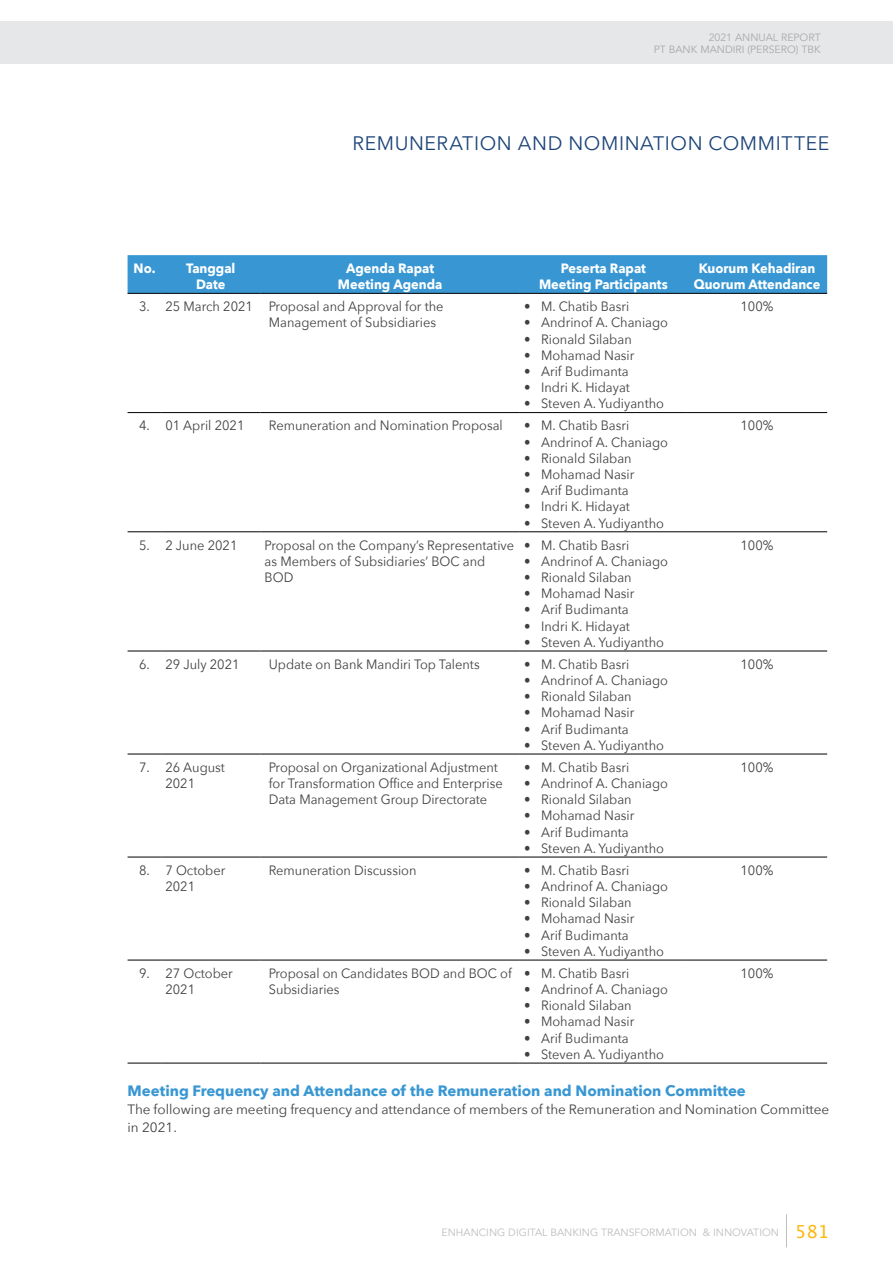
<style>
.page{position:relative;width:893px;height:1263px;background:#fff}
.page>*{position:absolute;margin:0;border:0;box-sizing:border-box;transform-origin:0 0}
.t1{font:19.5px "Avenir Next";letter-spacing:.03em;color:#1b4378}
.t2{font:700 15px "Avenir Next";color:#3897d3}
.t3{font:13.5px/16.2px "Avenir Next";color:#414042;scale:.95 1}
.t4{font:700 13.5px/16.2px "Avenir Next";color:#fff;text-align:center;scale:.95 1}
.t5{font:13.5px/18px "Avenir Next";color:#414042}
.t6{font:10.5px "Avenir";color:#bcbec0}
.t7{font:10.5px/12.6px "Avenir";color:#a7a9ac;text-align:right}
.s1{font-family:"Lucida Grande";font-size:18px;color:#fcb814}
</style>
<div class="page">
<div style="left:0;top:21px;width:893px;height:43px;background:#e6e7e8"></div>
<hr style="left:786px;top:1214px;width:1px;height:33px;background:#bcbec0">
<div style="left:128px;top:255px;width:699px;height:38px;background:#3897d3"></div>
<hr style="left:128px;top:293px;width:33px;height:1px;background:#000">
<hr style="left:161px;top:293px;width:99px;height:1px;background:#000">
<hr style="left:260px;top:293px;width:260px;height:1px;background:#000">
<hr style="left:520px;top:293px;width:167px;height:1px;background:#000">
<hr style="left:687px;top:293px;width:140px;height:1px;background:#000">
<hr style="left:128px;top:412px;width:33px;height:1px;background:#000">
<hr style="left:161px;top:412px;width:99px;height:1px;background:#000">
<hr style="left:260px;top:412px;width:260px;height:1px;background:#000">
<hr style="left:520px;top:412px;width:167px;height:1px;background:#000">
<hr style="left:687px;top:412px;width:140px;height:1px;background:#000">
<hr style="left:128px;top:531px;width:33px;height:1px;background:#000">
<hr style="left:161px;top:531px;width:99px;height:1px;background:#000">
<hr style="left:260px;top:531px;width:260px;height:1px;background:#000">
<hr style="left:520px;top:531px;width:167px;height:1px;background:#000">
<hr style="left:687px;top:531px;width:140px;height:1px;background:#000">
<hr style="left:128px;top:651px;width:33px;height:1px;background:#000">
<hr style="left:161px;top:651px;width:99px;height:1px;background:#000">
<hr style="left:260px;top:651px;width:260px;height:1px;background:#000">
<hr style="left:687px;top:651px;width:140px;height:1px;background:#000">
<hr style="left:128px;top:754px;width:33px;height:1px;background:#000">
<hr style="left:161px;top:754px;width:99px;height:1px;background:#000">
<hr style="left:260px;top:754px;width:260px;height:1px;background:#000">
<hr style="left:687px;top:754px;width:140px;height:1px;background:#000">
<hr style="left:128px;top:857px;width:33px;height:1px;background:#000">
<hr style="left:161px;top:857px;width:99px;height:1px;background:#000">
<hr style="left:260px;top:857px;width:260px;height:1px;background:#000">
<hr style="left:687px;top:857px;width:140px;height:1px;background:#000">
<hr style="left:128px;top:960px;width:33px;height:1px;background:#000">
<hr style="left:161px;top:960px;width:99px;height:1px;background:#000">
<hr style="left:260px;top:960px;width:260px;height:1px;background:#000">
<hr style="left:687px;top:960px;width:140px;height:1px;background:#000">
<hr style="left:128px;top:1063px;width:33px;height:1px;background:#000">
<hr style="left:161px;top:1063px;width:99px;height:1px;background:#000">
<hr style="left:260px;top:1063px;width:260px;height:1px;background:#000">
<hr style="left:687px;top:1063px;width:140px;height:1px;background:#000">
<hr style="left:520px;top:651px;width:167px;height:1px;background:#000">
<hr style="left:520px;top:754px;width:167px;height:1px;background:#000">
<hr style="left:520px;top:857px;width:167px;height:1px;background:#000">
<hr style="left:520px;top:960px;width:167px;height:1px;background:#000">
<hr style="left:520px;top:1063px;width:167px;height:1px;background:#000">
<p class="t7" style="left:654px;top:31px;width:168px">2021 ANNUAL REPORT<br>PT BANK MANDIRI (PERSERO) TBK</p>
<h1 class="t1" style="left:353px;top:127px;width:478px">REMUNERATION AND NOMINATION COMMITTEE</h1>
<p class="t4" style="left:196px;top:260px;width:43px;text-align:left;text-indent:-62px">No. Tanggal<br>Date</p>
<p class="t4" style="left:338px;top:260px;width:111px">Agenda Rapat<br>Meeting Agenda</p>
<p class="t4" style="left:539px;top:260px;width:137px">Peserta Rapat<br>Meeting Participants</p>
<p class="t4" style="left:694px;top:260px;width:135px">Kuorum Kehadiran<br>Quorum Attendance</p>
<p class="t3" style="left:269px;top:298px;width:186px;text-indent:-130px">3. 25 March 2021 Proposal and Approval for the<br>Management of Subsidiaries</p>
<p class="t3" style="left:524px;top:298px;width:112px">• M. Chatib Basri</p>
<p class="t3" style="left:740px;top:298px;width:36px">100%</p>
<p class="t3" style="left:524px;top:314px;width:153px">• Andrinof A. Chaniago</p>
<p class="t3" style="left:524px;top:330px;width:115px">• Rionald Silaban</p>
<p class="t3" style="left:524px;top:346px;width:118px">• Mohamad Nasir</p>
<p class="t3" style="left:524px;top:363px;width:112px">• Arif Budimanta</p>
<p class="t3" style="left:524px;top:379px;width:113px">• Indri K. Hidayat</p>
<p class="t3" style="left:524px;top:395px;width:149px">• Steven A. Yudiyantho</p>
<p class="t3" style="left:139px;top:417px;width:112px">4. 01 April 2021</p>
<p class="t3" style="left:269px;top:417px;width:248px">Remuneration and Nomination Proposal</p>
<p class="t3" style="left:524px;top:417px;width:112px">• M. Chatib Basri</p>
<p class="t3" style="left:524px;top:433px;width:153px">• Andrinof A. Chaniago</p>
<p class="t3" style="left:524px;top:449px;width:115px">• Rionald Silaban</p>
<p class="t3" style="left:524px;top:466px;width:118px">• Mohamad Nasir</p>
<p class="t3" style="left:524px;top:482px;width:112px">• Arif Budimanta</p>
<p class="t3" style="left:524px;top:498px;width:113px">• Indri K. Hidayat</p>
<p class="t3" style="left:524px;top:514px;width:149px">• Steven A. Yudiyantho</p>
<p class="t3" style="left:139px;top:536px;width:105px">5. 2 June 2021</p>
<p class="t3" style="left:265px;top:536px;width:264px">Proposal on the Company’s Representative as Members of Subsidiaries’ BOC and<br>BOD</p>
<p class="t3" style="left:524px;top:536px;width:112px">• M. Chatib Basri</p>
<p class="t3" style="left:524px;top:552px;width:153px">• Andrinof A. Chaniago</p>
<p class="t3" style="left:524px;top:569px;width:115px">• Rionald Silaban</p>
<p class="t3" style="left:524px;top:585px;width:118px">• Mohamad Nasir</p>
<p class="t3" style="left:524px;top:601px;width:112px">• Arif Budimanta</p>
<p class="t3" style="left:524px;top:617px;width:113px">• Indri K. Hidayat</p>
<p class="t3" style="left:524px;top:633px;width:149px">• Steven A. Yudiyantho</p>
<p class="t3" style="left:139px;top:655px;width:107px">6. 29 July 2021</p>
<p class="t3" style="left:269px;top:655px;width:223px">Update on Bank Mandiri Top Talents</p>
<p class="t3" style="left:524px;top:655px;width:112px">• M. Chatib Basri</p>
<p class="t3" style="left:524px;top:672px;width:153px">• Andrinof A. Chaniago</p>
<p class="t3" style="left:524px;top:688px;width:115px">• Rionald Silaban</p>
<p class="t3" style="left:524px;top:704px;width:118px">• Mohamad Nasir</p>
<p class="t3" style="left:524px;top:720px;width:112px">• Arif Budimanta</p>
<p class="t3" style="left:524px;top:736px;width:149px">• Steven A. Yudiyantho</p>
<p class="t3" style="left:139px;top:758px;width:92px;text-align:center">7. 26 August<br>2021</p>
<p class="t3" style="left:269px;top:758px;width:248px">Proposal on Organizational Adjustment for Transformation Office and Enterprise<br>Data Management Group Directorate</p>
<p class="t3" style="left:524px;top:758px;width:112px">• M. Chatib Basri</p>
<p class="t3" style="left:524px;top:775px;width:153px">• Andrinof A. Chaniago</p>
<p class="t3" style="left:524px;top:791px;width:115px">• Rionald Silaban</p>
<p class="t3" style="left:524px;top:807px;width:118px">• Mohamad Nasir</p>
<p class="t3" style="left:524px;top:823px;width:112px">• Arif Budimanta</p>
<p class="t3" style="left:524px;top:839px;width:149px">• Steven A. Yudiyantho</p>
<p class="t3" style="left:139px;top:861px;width:92px;text-align:center">8. 7 October<br>2021</p>
<p class="t3" style="left:269px;top:861px;width:157px">Remuneration Discussion</p>
<p class="t3" style="left:524px;top:861px;width:112px">• M. Chatib Basri</p>
<p class="t3" style="left:524px;top:878px;width:153px">• Andrinof A. Chaniago</p>
<p class="t3" style="left:524px;top:894px;width:115px">• Rionald Silaban</p>
<p class="t3" style="left:524px;top:910px;width:118px">• Mohamad Nasir</p>
<p class="t3" style="left:524px;top:926px;width:112px">• Arif Budimanta</p>
<p class="t3" style="left:524px;top:942px;width:149px">• Steven A. Yudiyantho</p>
<p class="t3" style="left:165px;top:964px;width:72px;text-indent:-26px">9. 27 October<br>2021</p>
<p class="t3" style="left:269px;top:964px;width:257px">Proposal on Candidates BOD and BOC of<br>Subsidiaries</p>
<p class="t3" style="left:524px;top:964px;width:112px">• M. Chatib Basri</p>
<p class="t3" style="left:524px;top:981px;width:153px">• Andrinof A. Chaniago</p>
<p class="t3" style="left:524px;top:997px;width:115px">• Rionald Silaban</p>
<p class="t3" style="left:524px;top:1013px;width:118px">• Mohamad Nasir</p>
<p class="t3" style="left:524px;top:1029px;width:112px">• Arif Budimanta</p>
<p class="t3" style="left:524px;top:1045px;width:149px">• Steven A. Yudiyantho</p>
<p class="t3" style="left:740px;top:417px;width:36px">100%</p>
<p class="t3" style="left:740px;top:536px;width:36px">100%</p>
<p class="t3" style="left:740px;top:655px;width:36px">100%</p>
<p class="t3" style="left:740px;top:758px;width:36px">100%</p>
<p class="t3" style="left:740px;top:861px;width:36px">100%</p>
<p class="t3" style="left:740px;top:964px;width:36px">100%</p>
<p class="t2" style="left:128px;top:1078px;width:620px">Meeting Frequency and Attendance of the Remuneration and Nomination Committee</p>
<p class="t5" style="left:128px;top:1100px;width:703px">The following are meeting frequency and attendance of members of the Remuneration and Nomination Committee in 2021.</p>
<p class="t6" style="left:441px;top:1226px;width:389px">ENHANCING DIGITAL BANKING TRANSFORMATION &amp; INNOVATION <span class="s1">581</span></p>
</div>
